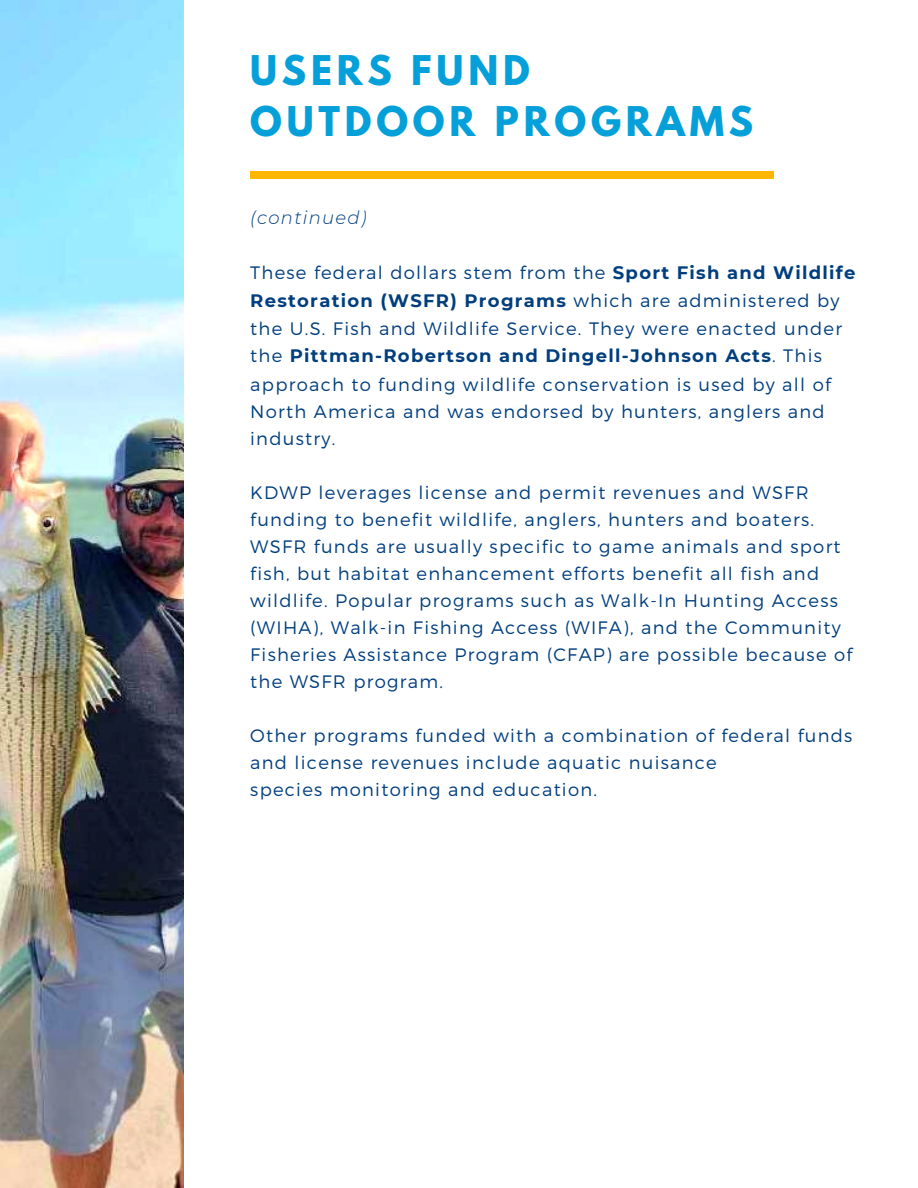
<style>
.page{position:relative;width:918px;height:1188px;background:#fff}
.page>*{position:absolute;margin:0;border:0;box-sizing:border-box;transform-origin:0 0}
.t1{font:700 36.3px/50.7px "League Spartan";letter-spacing:.13em;color:#05a0d9}
.t2{font:300 18px/27px "Montserrat";letter-spacing:.07em;color:#003e7e}
.t3{font:italic 300 18px "Montserrat";letter-spacing:.07em;color:#003e7e}
.s1{font-weight:700}
</style>
<div class="page">
<img style="left:0;top:0;width:183px;height:1188px">
<div style="left:250px;top:171px;width:523px;height:8px;background:#ffb600"></div>
<p class="t1" style="left:250px;top:50px;width:504px">USERS FUND<br>OUTDOOR PROGRAMS</p>
<h1 class="t3" style="left:250px;top:207px;width:118px">(continued)</h1>
<p class="t2" style="left:250px;top:258px;width:607px;line-height:27.6px">These federal dollars stem from the <span class="s1">Sport Fish and Wildlife Restoration (WSFR) Programs</span> which are administered by the U.S. Fish and Wildlife Service. They were enacted under the <span class="s1">Pittman-Robertson and Dingell-Johnson Acts</span>. This approach to funding wildlife conservation is used by all of North America and was endorsed by hunters, anglers and industry.</p>
<p class="t2" style="left:250px;top:478px;width:603px">KDWP leverages license and permit revenues and WSFR funding to benefit wildlife, anglers, hunters and boaters.<br>WSFR funds are usually specific to game animals and sport fish, but habitat enhancement efforts benefit all fish and wildlife. Popular programs such as Walk-In Hunting Access (WIHA), Walk-in Fishing Access (WIFA), and the Community Fisheries Assistance Program (CFAP) are possible because of the WSFR program.</p>
<p class="t2" style="left:250px;top:721px;width:604px">Other programs funded with a combination of federal funds and license revenues include aquatic nuisance</p>
<p class="t2" style="left:250px;top:775px;width:348px">species monitoring and education.</p>
</div>
